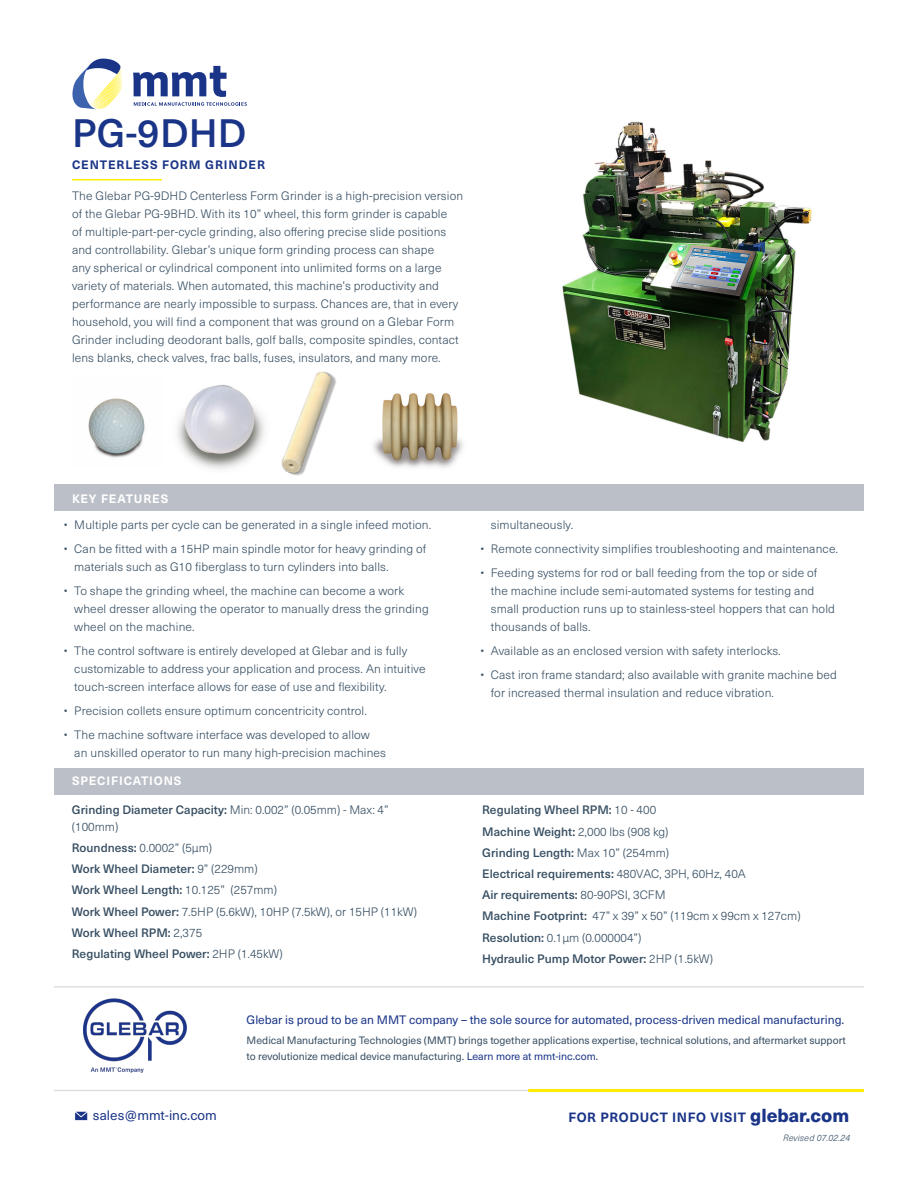
<style>
.page{position:relative;width:918px;height:1188px;background:#fff}
.page>*{position:absolute;margin:0;border:0;box-sizing:border-box;transform-origin:0 0}
.t1{font:500 39px "Neue Haas Unica W1 G";color:#1a3588}
.t2{font:13.5px "Neue Haas Unica W1 G";color:#1a3588}
.t3{font:700 13.2px "Neue Haas Unica W1 G";letter-spacing:.05em;color:#1a3588}
.t4{font:300 12px/18px "Neue Haas Unica W1 G";letter-spacing:.01em;color:#364e62}
.t5{font:500 12px "Neue Haas Unica W1 G";color:#364e62}
.t6{font:12px "Neue Haas Unica W1 G";color:#1a3588}
.t7{font:700 12px "Neue Haas Unica W1 G";letter-spacing:.075em;color:#fff}
.t8{font:700 12px "Neue Haas Unica W1 G";letter-spacing:.075em;color:#1a3588}
.t9{font:10.5px/16.5px "Neue Haas Unica W1 G";color:#364e62}
.t10{font:italic 300 9px "Neue Haas Unica W1 G";letter-spacing:.01em;color:#364e62}
.s1{font-weight:500}
.s2{font-weight:300}
.s3{color:#1a3588}
.s4{font-weight:800;font-size:18.45px}
</style>
<div class="page">
<div style="left:54px;top:484px;width:810px;height:27px;background:#bbbfc7"></div>
<div style="left:54px;top:768px;width:810px;height:27px;background:#bbbfc7"></div>
<hr style="left:72px;top:179px;width:90px;height:1px;background:#ffed01">
<svg style="left:72px;top:58px;width:50px;height:51px"></svg>
<svg style="left:133px;top:66px;width:114px;height:40px"></svg>
<svg style="left:75px;top:1112px;width:12px;height:8px"></svg>
<hr style="left:54px;top:1090px;width:810px;height:1px;background:#bbbfc7">
<hr style="left:54px;top:986px;width:810px;height:2px;background:#bbbfc7">
<hr style="left:528px;top:1089px;width:336px;height:3px;background:#ffed01">
<img style="left:70px;top:986px;width:130px;height:87px">
<img style="left:562px;top:121px;width:250px;height:322px">
<img style="left:383px;top:393px;width:80px;height:75px">
<img style="left:281px;top:371px;width:102px;height:105px">
<img style="left:177px;top:384px;width:88px;height:85px">
<img style="left:88px;top:398px;width:57px;height:60px">
<p class="t1" style="left:72px;top:104px;width:176px">PG-9DHD</p>
<p class="t8" style="left:72px;top:156px;width:195px">CENTERLESS FORM GRINDER</p>
<p class="t4" style="left:72px;top:186px;width:393px">The Glebar PG-9DHD Centerless Form Grinder is a high-precision version of the Glebar PG-9BHD. With its 10” wheel, this form grinder is capable<br>of multiple-part-per-cycle grinding, also offering precise slide positions and controllability. Glebar’s unique form grinding process can shape<br>any spherical or cylindrical component into unlimited forms on a large variety of materials. When automated, this machine’s productivity and performance are nearly impossible to surpass. Chances are, that in every household, you will find a component that was ground on a Glebar Form Grinder including deodorant balls, golf balls, composite spindles, contact lens blanks, check valves, frac balls, fuses, insulators, and many more.</p>
<p class="t7" style="left:72px;top:490px;width:98px">KEY FEATURES</p>
<p class="t4" style="left:64px;top:516px;width:369px">• Multiple parts per cycle can be generated in a single infeed motion.</p>
<p class="t4" style="left:74px;top:540px;width:354px;text-indent:-10px">• Can be fitted with a 15HP main spindle motor for heavy grinding of materials such as G10 fiberglass to turn cylinders into balls.</p>
<p class="t4" style="left:74px;top:582px;width:356px;text-indent:-10px">• To shape the grinding wheel, the machine can become a work wheel dresser allowing the operator to manually dress the grinding wheel on the machine.</p>
<p class="t4" style="left:74px;top:642px;width:353px;text-indent:-10px">• The control software is entirely developed at Glebar and is fully customizable to address your application and process. An intuitive touch-screen interface allows for ease of use and flexibility.</p>
<p class="t4" style="left:64px;top:702px;width:305px">• Precision collets ensure optimum concentricity control.</p>
<p class="t4" style="left:74px;top:726px;width:313px;text-indent:-10px">• The machine software interface was developed to allow an unskilled operator to run many high-precision machines</p>
<p class="t7" style="left:72px;top:771px;width:111px">SPECIFICATIONS</p>
<p class="t4" style="left:72px;top:801px;width:318px;line-height:16.5px"><span class="s1">Grinding Diameter Capacity:</span> Min: 0.002” (0.05mm) - Max: 4” (100mm)</p>
<p class="t4" style="left:72px;top:838px;width:142px"><span class="s1">Roundness:</span> 0.0002” (5µm)</p>
<p class="t5" style="left:72px;top:860px;width:187px">Work Wheel Diameter: <span class="s2">9” (229mm)</span></p>
<p class="t5" style="left:72px;top:881px;width:207px">Work Wheel Length: <span class="s2">10.125” (257mm)</span></p>
<p class="t4" style="left:72px;top:902px;width:347px"><span class="s1">Work Wheel Power:</span> 7.5HP (5.6kW), 10HP (7.5kW), or 15HP (11kW)</p>
<p class="t5" style="left:72px;top:924px;width:132px">Work Wheel RPM: <span class="s2">2,375</span></p>
<p class="t5" style="left:72px;top:945px;width:212px">Regulating Wheel Power: <span class="s2">2HP (1.45kW)</span></p>
<p class="t4" style="left:491px;top:516px;width:84px">simultaneously.</p>
<p class="t4" style="left:480px;top:540px;width:359px">• Remote connectivity simplifies troubleshooting and maintenance.</p>
<p class="t4" style="left:491px;top:564px;width:346px;text-indent:-10px">• Feeding systems for rod or ball feeding from the top or side of the machine include semi-automated systems for testing and small production runs up to stainless-steel hoppers that can hold thousands of balls.</p>
<p class="t4" style="left:480px;top:642px;width:302px">• Available as an enclosed version with safety interlocks.</p>
<p class="t4" style="left:491px;top:666px;width:348px;text-indent:-10px">• Cast iron frame standard; also available with granite machine bed for increased thermal insulation and reduce vibration.</p>
<p class="t5" style="left:482px;top:801px;width:176px">Regulating Wheel RPM: <span class="s2">10 - 400</span></p>
<p class="t4" style="left:482px;top:822px;width:188px"><span class="s1">Machine Weight:</span> 2,000 lbs (908 kg)</p>
<p class="t5" style="left:482px;top:844px;width:189px">Grinding Length: <span class="s2">Max 10” (254mm)</span></p>
<p class="t5" style="left:482px;top:865px;width:265px">Electrical requirements: <span class="s2">480VAC, 3PH, 60Hz, 40A</span></p>
<p class="t5" style="left:482px;top:886px;width:185px">Air requirements: <span class="s2">80-90PSI, 3CFM</span></p>
<p class="t4" style="left:482px;top:907px;width:320px"><span class="s1">Machine Footprint:</span> 47” x 39” x 50” (119cm x 99cm x 127cm)</p>
<p class="t4" style="left:482px;top:928px;width:161px"><span class="s1">Resolution:</span> 0.1µm (0.000004”)</p>
<p class="t5" style="left:482px;top:950px;width:232px">Hydraulic Pump Motor Power: <span class="s2">2HP (1.5kW)</span></p>
<p class="t6" style="left:247px;top:1011px;width:599px">Glebar is proud to be an MMT company – the sole source for automated, process-driven medical manufacturing.</p>
<p class="t9" style="left:247px;top:1031px;width:601px">Medical Manufacturing Technologies (MMT) brings together applications expertise, technical solutions, and aftermarket support to revolutionize medical device manufacturing. <span class="s3">Learn more at mmt-inc.com.</span></p>
<p class="t2" style="left:93px;top:1105px;width:126px">sales@mmt-inc.com</p>
<p class="t3" style="left:568px;top:1107px;width:282px">FOR PRODUCT INFO VISIT <span class="s4">glebar.com</span></p>
<p class="t10" style="left:783px;top:1131px;width:69px">Revised 07.02.24</p>
</div>
